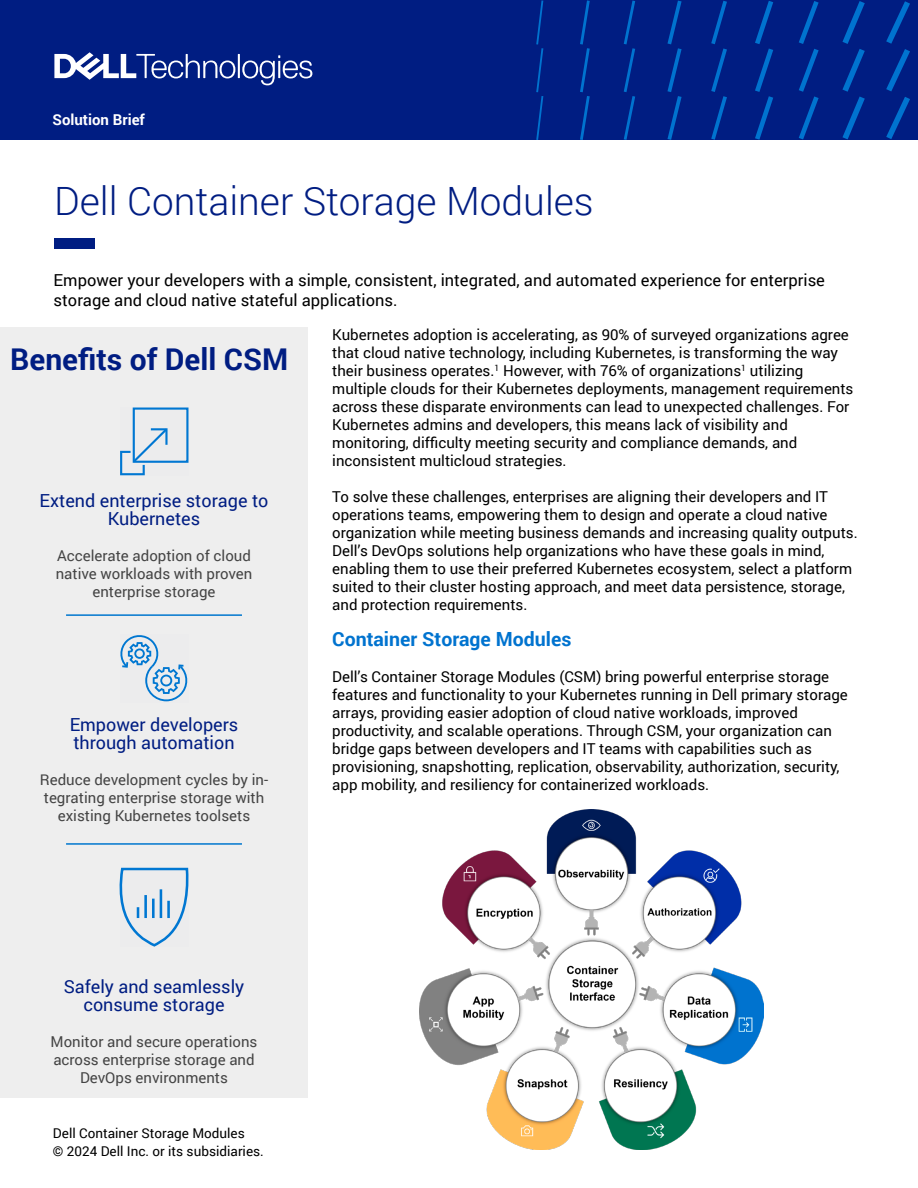
<style>
.page{position:relative;width:918px;height:1188px;background:#fff}
.page>*{position:absolute;margin:0;border:0;box-sizing:border-box;transform-origin:0 0}
.t1{font:300 39px "Roboto";color:#001d82}
.t2{font:700 30px "Roboto";color:#001d82}
.t3{font:700 19.5px "Roboto";color:#0073cf}
.t4{font:18px/18px "Roboto";color:#001d82;text-align:center}
.t5{font:16.5px/19.5px "Roboto";color:#000}
.t6{font:15px/18px "Roboto";color:#000}
.t7{font:15px/18px "Roboto";color:#444;text-align:center}
.t8{font:700 15px "Roboto";color:#fff}
.t9{font:13.5px/18px "Roboto";color:#000}
</style>
<div class="page">
<div style="left:0;top:0;width:918px;height:141px;background:#001d82"></div>
<svg style="left:886px;top:1px;width:24px;height:90px"></svg>
<svg style="left:886px;top:97px;width:24px;height:42px"></svg>
<svg style="left:799px;top:1px;width:20px;height:138px"></svg>
<svg style="left:711px;top:1px;width:16px;height:139px"></svg>
<svg style="left:624px;top:1px;width:11px;height:139px"></svg>
<svg style="left:536px;top:0;width:7px;height:140px"></svg>
<svg style="left:842px;top:1px;width:23px;height:138px"></svg>
<svg style="left:755px;top:1px;width:18px;height:139px"></svg>
<svg style="left:667px;top:1px;width:15px;height:139px"></svg>
<svg style="left:580px;top:0;width:10px;height:140px"></svg>
<svg style="left:54px;top:52px;width:258px;height:33px"></svg>
<div style="left:54px;top:238px;width:40px;height:11px;background:#001d82"></div>
<div style="left:0;top:327px;width:308px;height:770px;background:#eee"></div>
<hr style="left:66px;top:614px;width:176px;height:2px;background:#0076ce">
<hr style="left:66px;top:843px;width:176px;height:2px;background:#0076ce">
<svg style="left:120px;top:635px;width:68px;height:66px"></svg>
<div style="left:133px;top:408px;width:55px;height:55px;border:2px solid #0077d2"></div>
<svg style="left:120px;top:428px;width:48px;height:47px"></svg>
<svg style="left:120px;top:868px;width:68px;height:79px"></svg>
<hr style="left:144px;top:895px;width:3px;height:23px;background:#0077d2">
<hr style="left:152px;top:899px;width:3px;height:19px;background:#0077d2">
<hr style="left:160px;top:889px;width:2px;height:29px;background:#0077d2">
<hr style="left:167px;top:901px;width:3px;height:17px;background:#0077d2">
<img style="left:420px;top:810px;width:343px;height:339px">
<p class="t8" style="left:52px;top:109px;width:94px">Solution Brief</p>
<h1 class="t1" style="left:54px;top:174px;width:541px">Dell Container Storage Modules</h1>
<p class="t5" style="left:54px;top:270px;width:773px">Empower your developers with a simple, consistent, integrated, and automated experience for enterprise storage and cloud native stateful applications.</p>
<p class="t6" style="left:332px;top:325px;width:523px">Kubernetes adoption is accelerating, as 90% of surveyed organizations agree that cloud native technology, including Kubernetes, is transforming the way their business operates.<sup>1</sup> However, with 76% of organizations<sup>1</sup> utilizing multiple clouds for their Kubernetes deployments, management requirements across these disparate environments can lead to unexpected challenges. For Kubernetes admins and developers, this means lack of visibility and monitoring, difficulty meeting security and compliance demands, and inconsistent multicloud strategies.</p>
<p class="t6" style="left:332px;top:487px;width:527px">To solve these challenges, enterprises are aligning their developers and IT operations teams, empowering them to design and operate a cloud native organization while meeting business demands and increasing quality outputs.<br>Dell’s DevOps solutions help organizations who have these goals in mind, enabling them to use their preferred Kubernetes ecosystem, select a platform suited to their cluster hosting approach, and meet data persistence, storage, and protection requirements.</p>
<h3 class="t3" style="left:332px;top:626px;width:241px">Container Storage Modules</h3>
<p class="t6" style="left:332px;top:667px;width:517px">Dell’s Container Storage Modules (CSM) bring powerful enterprise storage features and functionality to your Kubernetes running in Dell primary storage arrays, providing easier adoption of cloud native workloads, improved productivity, and scalable operations. Through CSM, your organization can bridge gaps between developers and IT teams with capabilities such as provisioning, snapshotting, replication, observability, authorization, security, app mobility, and resiliency for containerized workloads.</p>
<h2 class="t2" style="left:10px;top:338px;width:280px">Benefits of Dell CSM</h2>
<p class="t4" style="left:40px;top:491px;width:230px">Extend enterprise storage to<br>Kubernetes</p>
<p class="t7" style="left:56px;top:546px;width:198px">Accelerate adoption of cloud native workloads with proven enterprise storage</p>
<p class="t4" style="left:70px;top:715px;width:170px;text-align:left">Empower developers through automation</p>
<p class="t7" style="left:40px;top:770px;width:230px">Reduce development cycles by in&shy;tegrating enterprise storage with existing Kubernetes toolsets</p>
<p class="t4" style="left:64px;top:977px;width:182px">Safely and seamlessly consume storage</p>
<p class="t7" style="left:51px;top:1032px;width:208px">Monitor and secure operations across enterprise storage and<br>DevOps environments</p>
<p class="t9" style="left:53px;top:1124px;width:212px">Dell Container Storage Modules<br>© 2024 Dell Inc. or its subsidiaries.</p>
</div>
